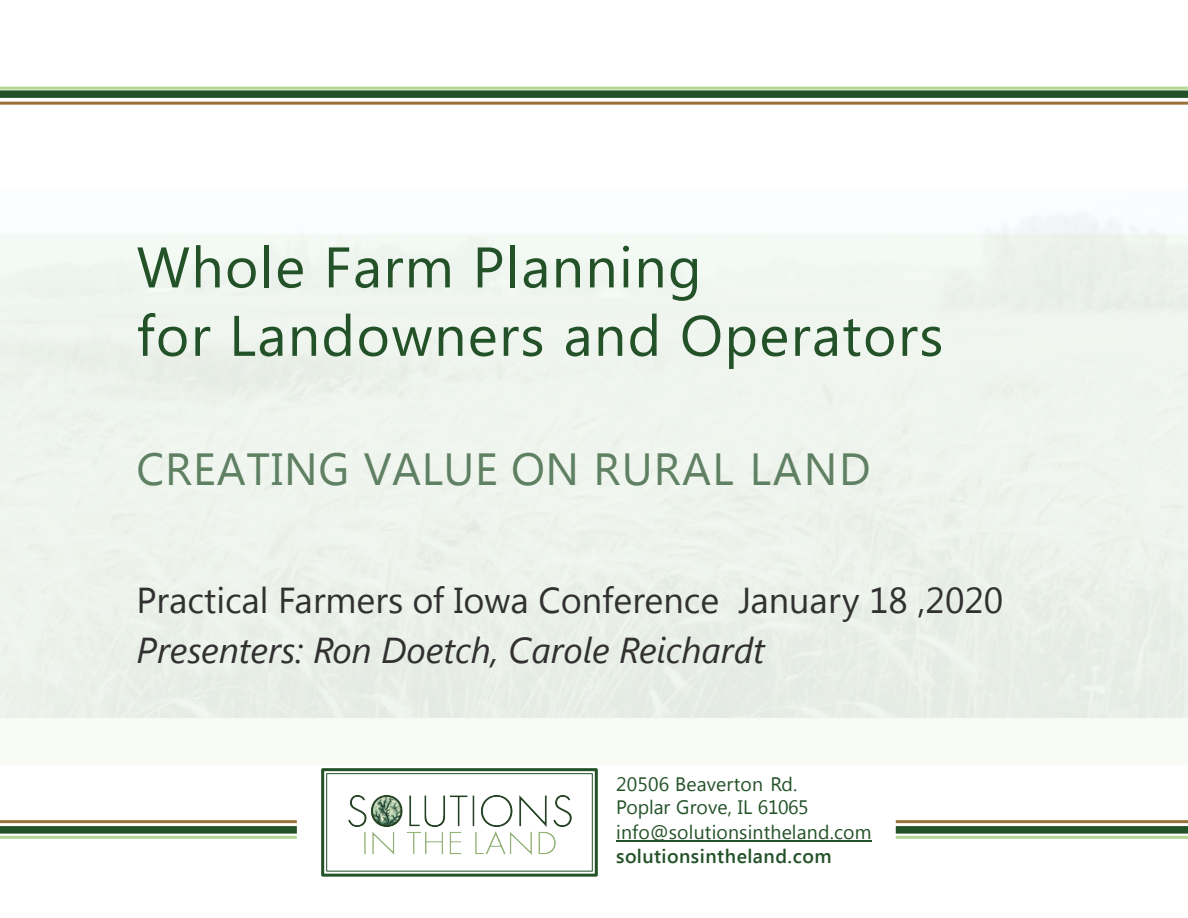
<style>
.page{position:relative;width:1188px;height:918px;background:#fff}
.page>*{position:absolute;margin:0;border:0;box-sizing:border-box;transform-origin:0 0}
.t1{font:57px/68.4px "Segoe UI";letter-spacing:.025em;color:#235228}
.t2{font:45px "Segoe UI";letter-spacing:.02em;color:#5f8062}
.t3{font:36px/50.1px "Segoe UI";color:#323031}
.t4{font:600 19.5px "Segoe UI";letter-spacing:.025em;color:#235228}
.t5{font:19.5px "Segoe UI Symbol";color:#235228}
.s1{font-style:italic}
</style>
<div class="page">
<hr style="left:896px;top:836px;width:292px;height:3px;background:#b3d894">
<hr style="left:0;top:836px;width:297px;height:3px;background:#b3d894">
<div style="left:896px;top:826px;width:292px;height:8px;background:#235228"></div>
<div style="left:0;top:826px;width:297px;height:8px;background:#235228"></div>
<hr style="left:896px;top:820px;width:292px;height:3px;background:#9a7139">
<hr style="left:0;top:820px;width:297px;height:3px;background:#9a7139">
<div style="left:0;top:234px;width:1188px;height:530px;background:#eef4ee"></div>
<hr style="left:616px;top:840px;width:256px;height:1px;background:#235228">
<svg style="left:321px;top:768px;width:277px;height:109px"></svg>
<div style="left:326px;top:773px;width:267px;height:99px;border:1px solid #235228"></div>
<hr style="left:0;top:87px;width:1188px;height:3px;background:#b3d894">
<div style="left:0;top:90px;width:1188px;height:8px;background:#235228"></div>
<hr style="left:0;top:102px;width:1188px;height:3px;background:#9a7139">
<h1 class="t1" style="left:137px;top:230px;width:808px">Whole Farm Planning<br>for Landowners and Operators</h1>
<h1 class="t2" style="left:136px;top:438px;width:736px">CREATING VALUE ON RURAL LAND</h1>
<p class="t3" style="left:136px;top:573px;width:868px">Practical Farmers of Iowa Conference January 18 ,2020<br><span class="s1">Presenters: Ron Doetch, Carole Reichardt</span></p>
<p class="t5" style="left:707px;top:770px;width:58px">❖ ▼□■</p>
<p class="t5" style="left:621px;top:817px;width:198px">■ □ ▲□●◆▼ □■▲ ■▼ ● ■</p>
<p class="t4" style="left:616px;top:842px;width:217px">solutionsintheland.com</p>
</div>
